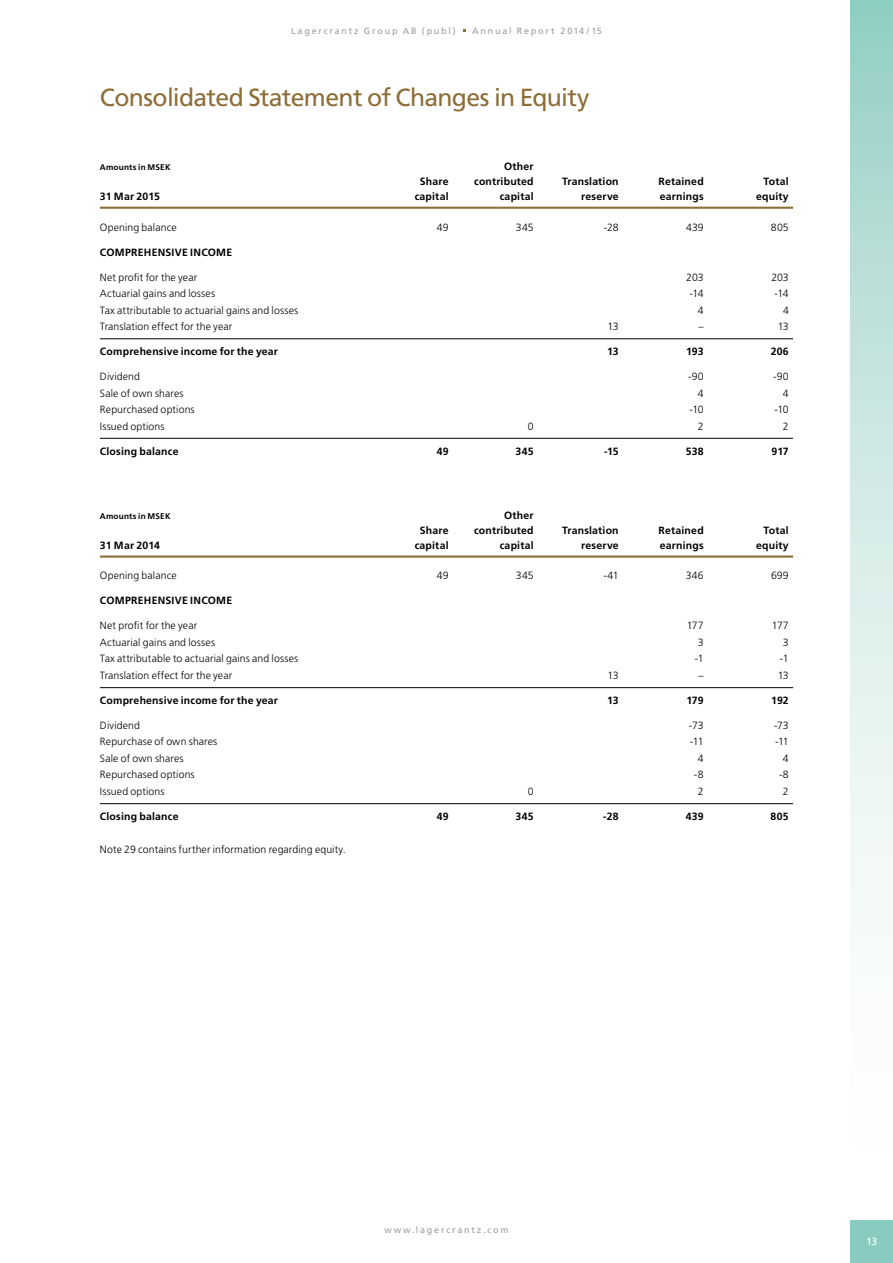
<style>
.page{position:relative;width:893px;height:1263px;background:#fff}
.page>*{position:absolute;margin:0;border:0;box-sizing:border-box;transform-origin:0 0}
.t1{font:24.75px "Frutiger LT Std";letter-spacing:-.03em;color:#8d6e37}
.t2{font:300 10.5px "Frutiger LT Std";letter-spacing:.01em;color:#000}
.t3{font:700 10.5px "Frutiger LT Std";letter-spacing:.02em;color:#000}
.t4{font:10.5px "Frutiger LT Std";color:#fff}
.t5{font:9px "Frutiger LT Std";letter-spacing:.2em;color:#9d9d9c}
.t6{font:700 8.25px "Frutiger LT Std";letter-spacing:.025em;color:#000}
</style>
<div class="page">
<svg style="left:850px;top:0;width:43px;height:914px;background:#cae6e1"></svg>
<div style="left:850px;top:1220px;width:43px;height:43px;background:#89cbc1"></div>
<hr style="left:100px;top:207px;width:693px;height:2px;background:#8d6e37">
<hr style="left:100px;top:338px;width:693px;height:1px;background:#000">
<hr style="left:100px;top:438px;width:693px;height:1px;background:#000">
<hr style="left:100px;top:555px;width:693px;height:3px;background:#8d6e37">
<hr style="left:100px;top:687px;width:693px;height:1px;background:#000">
<hr style="left:100px;top:803px;width:693px;height:1px;background:#000">
<p class="t5" style="left:291px;top:26px;width:166px">Lagercrantz Group AB (publ)</p>
<p class="t5" style="left:472px;top:26px;width:131px">Annual Report 2014 /15</p>
<h1 class="t1" style="left:100px;top:83px;width:491px">Consolidated Statement of Changes in Equity</h1>
<p class="t6" style="left:100px;top:163px;width:72px">Amounts in MSEK</p>
<p class="t3" style="left:504px;top:160px;width:31px">Other</p>
<p class="t3" style="left:420px;top:175px;width:30px">Share</p>
<p class="t3" style="left:474px;top:175px;width:61px">contributed</p>
<p class="t3" style="left:562px;top:175px;width:58px">Translation</p>
<p class="t3" style="left:659px;top:175px;width:47px">Retained</p>
<p class="t3" style="left:763px;top:175px;width:27px">Total</p>
<p class="t3" style="left:100px;top:190px;width:62px">31 Mar 2015</p>
<p class="t3" style="left:415px;top:190px;width:35px">capital</p>
<p class="t3" style="left:500px;top:190px;width:35px">capital</p>
<p class="t3" style="left:581px;top:190px;width:39px">reserve</p>
<p class="t3" style="left:660px;top:190px;width:45px">earnings</p>
<p class="t3" style="left:756px;top:190px;width:34px">equity</p>
<p class="t2" style="left:100px;top:221px;width:78px">Opening balance</p>
<p class="t2" style="left:437px;top:221px;width:13px">49</p>
<p class="t2" style="left:516px;top:221px;width:19px">345</p>
<p class="t2" style="left:604px;top:221px;width:16px">-28</p>
<p class="t2" style="left:686px;top:221px;width:19px">439</p>
<p class="t2" style="left:771px;top:221px;width:19px">805</p>
<p class="t3" style="left:100px;top:246px;width:134px">COMPREHENSIVE INCOME</p>
<p class="t2" style="left:100px;top:271px;width:99px">Net profit for the year</p>
<p class="t2" style="left:686px;top:271px;width:19px">203</p>
<p class="t2" style="left:771px;top:271px;width:19px">203</p>
<p class="t2" style="left:100px;top:287px;width:117px">Actuarial gains and losses</p>
<p class="t2" style="left:689px;top:287px;width:16px">-14</p>
<p class="t2" style="left:774px;top:287px;width:16px">-14</p>
<p class="t2" style="left:100px;top:304px;width:200px">Tax attributable to actuarial gains and losses</p>
<p class="t2" style="left:698px;top:304px;width:7px">4</p>
<p class="t2" style="left:783px;top:304px;width:7px">4</p>
<p class="t2" style="left:100px;top:320px;width:134px">Translation effect for the year</p>
<p class="t2" style="left:608px;top:320px;width:13px">13</p>
<p class="t2" style="left:698px;top:320px;width:7px">–</p>
<p class="t2" style="left:778px;top:320px;width:13px">13</p>
<p class="t3" style="left:100px;top:345px;width:180px">Comprehensive income for the year</p>
<p class="t3" style="left:607px;top:345px;width:13px">13</p>
<p class="t3" style="left:686px;top:345px;width:19px">193</p>
<p class="t3" style="left:771px;top:345px;width:20px">206</p>
<p class="t2" style="left:100px;top:370px;width:42px">Dividend</p>
<p class="t2" style="left:688px;top:370px;width:17px">-90</p>
<p class="t2" style="left:773px;top:370px;width:17px">-90</p>
<p class="t2" style="left:100px;top:387px;width:85px">Sale of own shares</p>
<p class="t2" style="left:698px;top:387px;width:7px">4</p>
<p class="t2" style="left:783px;top:387px;width:7px">4</p>
<p class="t2" style="left:100px;top:403px;width:96px">Repurchased options</p>
<p class="t2" style="left:689px;top:403px;width:16px">-10</p>
<p class="t2" style="left:774px;top:403px;width:16px">-10</p>
<p class="t2" style="left:100px;top:420px;width:66px">Issued options</p>
<p class="t2" style="left:528px;top:420px;width:7px">0</p>
<p class="t2" style="left:698px;top:420px;width:7px">2</p>
<p class="t2" style="left:783px;top:420px;width:7px">2</p>
<p class="t3" style="left:100px;top:445px;width:80px">Closing balance</p>
<p class="t3" style="left:437px;top:445px;width:13px">49</p>
<p class="t3" style="left:516px;top:445px;width:20px">345</p>
<p class="t3" style="left:604px;top:445px;width:16px">-15</p>
<p class="t3" style="left:686px;top:445px;width:19px">538</p>
<p class="t3" style="left:771px;top:445px;width:19px">917</p>
<p class="t6" style="left:100px;top:511px;width:72px">Amounts in MSEK</p>
<p class="t3" style="left:504px;top:509px;width:31px">Other</p>
<p class="t3" style="left:420px;top:524px;width:30px">Share</p>
<p class="t3" style="left:474px;top:524px;width:61px">contributed</p>
<p class="t3" style="left:562px;top:524px;width:58px">Translation</p>
<p class="t3" style="left:659px;top:524px;width:47px">Retained</p>
<p class="t3" style="left:763px;top:524px;width:27px">Total</p>
<p class="t3" style="left:100px;top:539px;width:62px">31 Mar 2014</p>
<p class="t3" style="left:415px;top:539px;width:35px">capital</p>
<p class="t3" style="left:500px;top:539px;width:35px">capital</p>
<p class="t3" style="left:581px;top:539px;width:39px">reserve</p>
<p class="t3" style="left:660px;top:539px;width:45px">earnings</p>
<p class="t3" style="left:756px;top:539px;width:34px">equity</p>
<p class="t2" style="left:100px;top:570px;width:78px">Opening balance</p>
<p class="t2" style="left:437px;top:570px;width:13px">49</p>
<p class="t2" style="left:516px;top:570px;width:19px">345</p>
<p class="t2" style="left:603px;top:570px;width:17px">-41</p>
<p class="t2" style="left:686px;top:570px;width:20px">346</p>
<p class="t2" style="left:771px;top:570px;width:19px">699</p>
<p class="t3" style="left:100px;top:595px;width:134px">COMPREHENSIVE INCOME</p>
<p class="t2" style="left:100px;top:620px;width:99px">Net profit for the year</p>
<p class="t2" style="left:687px;top:620px;width:19px">177</p>
<p class="t2" style="left:772px;top:620px;width:19px">177</p>
<p class="t2" style="left:100px;top:636px;width:117px">Actuarial gains and losses</p>
<p class="t2" style="left:698px;top:636px;width:7px">3</p>
<p class="t2" style="left:783px;top:636px;width:7px">3</p>
<p class="t2" style="left:100px;top:653px;width:200px">Tax attributable to actuarial gains and losses</p>
<p class="t2" style="left:695px;top:653px;width:10px">-1</p>
<p class="t2" style="left:780px;top:653px;width:10px">-1</p>
<p class="t2" style="left:100px;top:669px;width:134px">Translation effect for the year</p>
<p class="t2" style="left:608px;top:669px;width:13px">13</p>
<p class="t2" style="left:698px;top:669px;width:7px">–</p>
<p class="t2" style="left:778px;top:669px;width:13px">13</p>
<p class="t3" style="left:100px;top:694px;width:180px">Comprehensive income for the year</p>
<p class="t3" style="left:607px;top:694px;width:13px">13</p>
<p class="t3" style="left:686px;top:694px;width:19px">179</p>
<p class="t3" style="left:771px;top:694px;width:19px">192</p>
<p class="t2" style="left:100px;top:719px;width:42px">Dividend</p>
<p class="t2" style="left:689px;top:719px;width:16px">-73</p>
<p class="t2" style="left:774px;top:719px;width:16px">-73</p>
<p class="t2" style="left:100px;top:736px;width:119px">Repurchase of own shares</p>
<p class="t2" style="left:690px;top:736px;width:15px">-11</p>
<p class="t2" style="left:775px;top:736px;width:15px">-11</p>
<p class="t2" style="left:100px;top:752px;width:85px">Sale of own shares</p>
<p class="t2" style="left:698px;top:752px;width:7px">4</p>
<p class="t2" style="left:783px;top:752px;width:7px">4</p>
<p class="t2" style="left:100px;top:769px;width:96px">Repurchased options</p>
<p class="t2" style="left:694px;top:769px;width:11px">-8</p>
<p class="t2" style="left:779px;top:769px;width:11px">-8</p>
<p class="t2" style="left:100px;top:785px;width:66px">Issued options</p>
<p class="t2" style="left:528px;top:785px;width:7px">0</p>
<p class="t2" style="left:698px;top:785px;width:7px">2</p>
<p class="t2" style="left:783px;top:785px;width:7px">2</p>
<p class="t3" style="left:100px;top:810px;width:80px">Closing balance</p>
<p class="t3" style="left:437px;top:810px;width:13px">49</p>
<p class="t3" style="left:516px;top:810px;width:20px">345</p>
<p class="t3" style="left:603px;top:810px;width:17px">-28</p>
<p class="t3" style="left:686px;top:810px;width:20px">439</p>
<p class="t3" style="left:771px;top:810px;width:20px">805</p>
<p class="t2" style="left:100px;top:843px;width:247px">Note 29 contains further information regarding equity.</p>
<p class="t5" style="left:384px;top:1225px;width:126px">www.lagercrantz.com</p>
<p class="t4" style="left:866px;top:1235px;width:13px">13</p>
</div>
